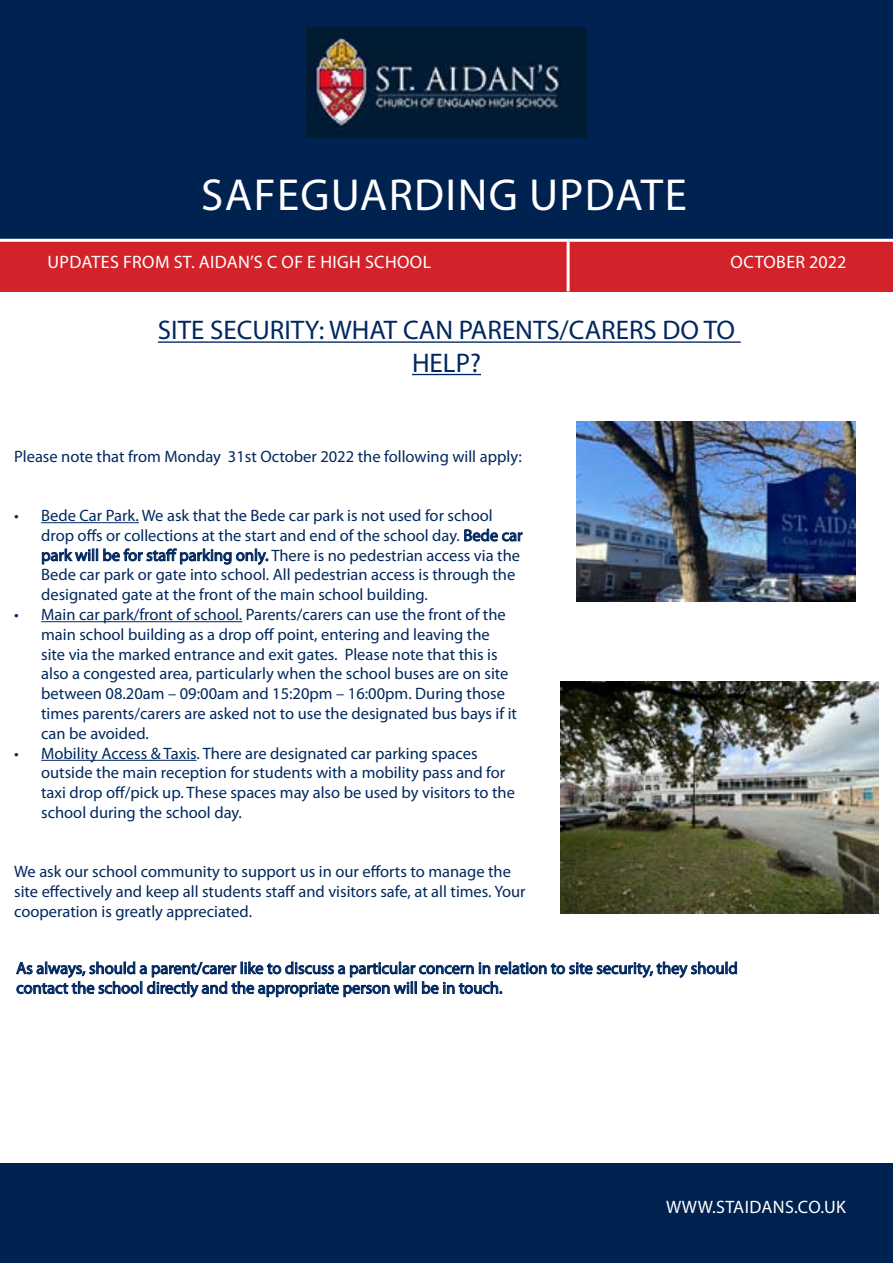
<style>
.page{position:relative;width:893px;height:1263px;background:#fff}
.page>*{position:absolute;margin:0;border:0;box-sizing:border-box;transform-origin:0 0}
.t1{font:45px "Myriad Pro";letter-spacing:.03em;color:#fff}
.t2{font:27px "Myriad Pro";color:#002860}
.t3{font:18px "Myriad Pro";letter-spacing:.02em;color:#fff}
.t4{font:16.5px/19.8px "Myriad Pro";color:#002860}
</style>
<div class="page">
<div style="left:0;top:1px;width:893px;height:290px;background:#d2232a"></div>
<div style="left:0;top:0;width:893px;height:240px;background:#002250"></div>
<div style="left:0;top:1163px;width:893px;height:100px;background:#002250"></div>
<hr style="left:0;top:239px;width:893px;height:3px;background:#fff">
<hr style="left:567px;top:242px;width:3px;height:49px;background:#fff">
<img style="left:307px;top:27px;width:279px;height:111px">
<hr style="left:158px;top:341px;width:583px;height:2px;background:#002860">
<hr style="left:412px;top:374px;width:69px;height:1px;background:#002860">
<svg style="left:16px;top:961px;width:721px;height:37px"></svg>
<img style="left:560px;top:682px;width:319px;height:231px">
<img style="left:576px;top:421px;width:279px;height:180px">
<hr style="left:41px;top:522px;width:98px;height:1px;background:#002860">
<hr style="left:41px;top:621px;width:201px;height:1px;background:#002860">
<hr style="left:41px;top:760px;width:156px;height:1px;background:#002860">
<svg style="left:464px;top:528px;width:59px;height:14px"></svg>
<svg style="left:42px;top:548px;width:226px;height:17px"></svg>
<h1 class="t1" style="left:201px;top:167px;width:487px">safeguarding update</h1>
<p class="t3" style="left:47px;top:251px;width:385px">updates From St. Aidan’s C of E High School</p>
<p class="t3" style="left:731px;top:251px;width:12px">OCTOBER</p>
<p class="t3" style="left:809px;top:251px;width:38px">2022</p>
<h2 class="t2" style="left:158px;top:314px;width:13px">SITE</h2>
<h2 class="t2" style="left:210px;top:314px;width:15px">SECURIT</h2>
<h2 class="t2" style="left:305px;top:314px;width:115px">Y: WHAT CAN</h2>
<h2 class="t2" style="left:459px;top:314px;width:15px">PARENTS</h2>
<h2 class="t2" style="left:560px;top:314px;width:25px">/CARERS</h2>
<h2 class="t2" style="left:663px;top:314px;width:58px">DO TO</h2>
<h2 class="t2" style="left:412px;top:346px;width:70px">HELP?</h2>
<p class="t4" style="left:14px;top:446px;width:509px">Please note that from Monday 31st October 2022 the following will apply:</p>
<p class="t4" style="left:41px;top:505px;width:483px;text-indent:-27px">• Bede Car Park. We ask that the Bede car park is not used for school drop offs or collections at the start and end of the school day. Bede car park will be for staff parking only. There is no pedestrian access via the Bede car park or gate into school. All pedestrian access is through the designated gate at the front of the main school building.</p>
<p class="t4" style="left:41px;top:604px;width:477px;text-indent:-27px">• Main car park/front of school. Parents/carers can use the front of the main school building as a drop off point, entering and leaving the site via the marked entrance and exit gates. Please note that this is also a congested area, particularly when the school buses are on site between 08.20am – 09:00am and 15:20pm – 16:00pm. During those times parents/carers are asked not to use the designated bus bays if it can be avoided.</p>
<p class="t4" style="left:41px;top:743px;width:475px;text-indent:-27px">• Mobility Access &amp; Taxis. There are designated car parking spaces outside the main reception for students with a mobility pass and for taxi drop off/pick up. These spaces may also be used by visitors to the school during the school day.</p>
<p class="t4" style="left:14px;top:862px;width:513px">We ask our school community to support us in our efforts to manage the site effectively and keep all students staff and visitors safe, at all times. Your cooperation is greatly appreciated.</p>
<p class="t4" style="left:16px;top:958px;width:723px">As always, should a parent/carer like to discuss a particular concern in relation to site security, they should contact the school directly and the appropriate person will be in touch.</p>
<p class="t3" style="left:666px;top:1196px;width:182px">www.staidans.co.uk</p>
</div>
